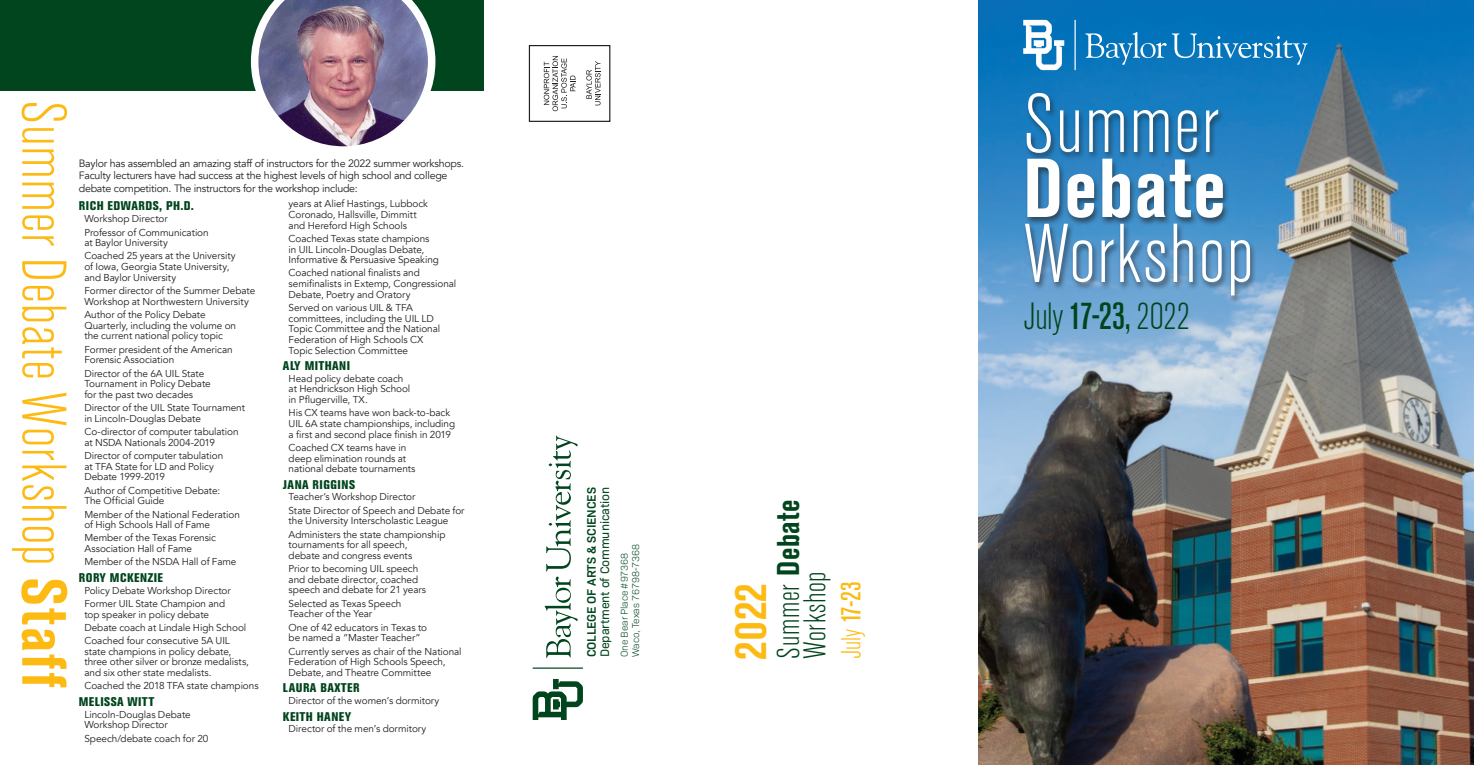
<style>
.page{position:relative;width:1474px;height:765px;background:#fff}
.page>*{position:absolute;margin:0;border:0;box-sizing:border-box;transform-origin:0 0}
.t1{font:300 condensed 82.5px/65px "Akzidenz Grotesk BE";letter-spacing:.02em;color:#fff}
.t2{font:300 condensed 62.5px "Akzidenz Grotesk BE";letter-spacing:.015em;color:#fcba13}
.t3{font:700 condensed 46.25px "Akzidenz Grotesk BE";color:#fcba13}
.t4{font:300 condensed 37.5px "Akzidenz Grotesk BE";color:#00451d}
.t5{font:300 condensed 31.25px "Akzidenz Grotesk BE";letter-spacing:.02em;color:#00451d}
.t6{font:500 condensed 27.5px "Akzidenz Grotesk BE";color:#fcba13}
.Names{font:800 condensed 12.5px "Akzidenz Grotesk BE";letter-spacing:.04em;color:#00451d}
.t7{font:12.5px "Bio Sans";letter-spacing:-.01em;color:#00451d}
.t8{font:600 12.5px "Bio Sans";letter-spacing:-.01em;color:#00451d}
.Body{font:10.62px/12.8px "Avenir";letter-spacing:-.02em;color:#231f20}
.List{font:10px/10.6px "Avenir";letter-spacing:-.005em;color:#231f20}
._1_Subheads{font:300 10px "Bio Sans";letter-spacing:-.005em;color:#00451d}
.s1{font-weight:700}
.s2{font-weight:300}
.s3{font-weight:500}
</style>
<div class="page">
<div style="left:0;top:0;width:484px;height:90px;background:#00451d"></div>
<img style="left:251px;top:0;width:184px;height:147px">
<svg style="left:544px;top:56px;width:31px;height:55px"></svg>
<svg style="left:586px;top:61px;width:14px;height:44px"></svg>
<div style="left:529px;top:45px;width:81px;height:77px;border:1px solid #231f20"></div>
<img style="left:979px;top:0;width:495px;height:765px">
<div style="left:1023px;top:92px;width:234px;height:212px;background:#231f20;opacity:.6"></div>
<svg style="left:533px;top:436px;width:50px;height:233px"></svg>
<svg style="left:533px;top:679px;width:50px;height:41px"></svg>
<svg style="left:1074px;top:20px;width:233px;height:50px;background:#1f82c2"></svg>
<svg style="left:1023px;top:20px;width:41px;height:50px"></svg>
<p class="t2" style="left:77px;top:100px;width:589px;rotate:90deg">Summer Debate Workshop <span class="s1">Staff</span></p>
<p class="Body" style="left:79px;top:157px;width:387px">Baylor has assembled an amazing staff of instructors for the 2022 summer workshops.<br>Faculty lecturers have had success at the highest levels of high school and college debate competition. The instructors for the workshop include:</p>
<p class="Names" style="left:79px;top:199px;width:117px">RICH EDWARDS, PH.D.</p>
<p class="List" style="left:84px;top:214px;width:85px">Workshop Director</p>
<p class="List" style="left:84px;top:227px;width:126px">Professor of Communication at Baylor University</p>
<p class="List" style="left:84px;top:251px;width:153px">Coached 25 years at the University of Iowa, Georgia State University, and Baylor University</p>
<p class="List" style="left:84px;top:285px;width:172px">Former director of the Summer Debate<br>Workshop at Northwestern University</p>
<p class="List" style="left:84px;top:309px;width:153px">Author of the Policy Debate<br>Quarterly, including the volume on the current national policy topic</p>
<p class="List" style="left:84px;top:344px;width:150px">Former president of the American<br>Forensic Association</p>
<p class="List" style="left:84px;top:368px;width:128px">Director of the 6A UIL State<br>Tournament in Policy Debate for the past two decades</p>
<p class="List" style="left:84px;top:403px;width:162px">Director of the UIL State Tournament in Lincoln-Douglas Debate</p>
<p class="List" style="left:84px;top:426px;width:156px">Co-director of computer tabulation at NSDA Nationals 2004-2019</p>
<p class="List" style="left:84px;top:450px;width:140px">Director of computer tabulation at TFA State for LD and Policy<br>Debate 1999-2019</p>
<p class="List" style="left:84px;top:485px;width:137px">Author of Competitive Debate:<br>The Official Guide</p>
<p class="List" style="left:84px;top:509px;width:157px">Member of the National Federation of High Schools Hall of Fame</p>
<p class="List" style="left:84px;top:533px;width:133px">Member of the Texas Forensic<br>Association Hall of Fame</p>
<p class="List" style="left:84px;top:557px;width:154px">Member of the NSDA Hall of Fame</p>
<p class="Names" style="left:79px;top:570px;width:86px">RORY MCKENZIE</p>
<p class="List" style="left:84px;top:585px;width:148px">Policy Debate Workshop Director</p>
<p class="List" style="left:84px;top:598px;width:142px">Former UIL State Champion and top speaker in policy debate</p>
<p class="List" style="left:84px;top:622px;width:163px">Debate coach at Lindale High School</p>
<p class="List" style="left:84px;top:636px;width:166px">Coached four consecutive 5A UIL state champions in policy debate, three other silver or bronze medalists, and six other state medalists.</p>
<p class="List" style="left:84px;top:681px;width:176px">Coached the 2018 TFA state champions</p>
<p class="Names" style="left:79px;top:694px;width:77px">MELISSA WITT</p>
<p class="List" style="left:84px;top:709px;width:108px">Lincoln-Douglas Debate<br>Workshop Director</p>
<p class="List" style="left:84px;top:733px;width:125px">Speech/debate coach for 20</p>
<p class="List" style="left:289px;top:199px;width:141px">years at Alief Hastings, Lubbock<br>Coronado, Hallsville, Dimmitt and Hereford High Schools</p>
<p class="List" style="left:289px;top:233px;width:152px">Coached Texas state champions in UIL Lincoln-Douglas Debate,<br>Informative &amp; Persuasive Speaking</p>
<p class="List" style="left:289px;top:268px;width:169px">Coached national finalists and semifinalists in Extemp, Congressional<br>Debate, Poetry and Oratory</p>
<p class="List" style="left:289px;top:302px;width:153px">Served on various UIL &amp; TFA committees, including the UIL LD<br>Topic Committee and the National<br>Federation of High Schools CX<br>Topic Selection Committee</p>
<p class="Names" style="left:283px;top:358px;width:69px">ALY MITHANI</p>
<p class="List" style="left:289px;top:373px;width:123px">Head policy debate coach at Hendrickson High School in Pflugerville, TX.</p>
<p class="List" style="left:289px;top:408px;width:168px">His CX teams have won back-to-back<br>UIL 6A state championships, including a first and second place finish in 2019</p>
<p class="List" style="left:289px;top:442px;width:128px">Coached CX teams have in deep elimination rounds at national debate tournaments</p>
<p class="Names" style="left:283px;top:477px;width:74px">JANA RIGGINS</p>
<p class="List" style="left:289px;top:492px;width:128px">Teacher’s Workshop Director</p>
<p class="List" style="left:289px;top:505px;width:178px">State Director of Speech and Debate for the University Interscholastic League</p>
<p class="List" style="left:289px;top:529px;width:158px">Administers the state championship tournaments for all speech,<br>debate and congress events</p>
<p class="List" style="left:289px;top:564px;width:139px">Prior to becoming UIL speech and debate director, coached speech and debate for 21 years</p>
<p class="List" style="left:289px;top:598px;width:114px">Selected as Texas Speech<br>Teacher of the Year</p>
<p class="List" style="left:289px;top:622px;width:140px">One of 42 educators in Texas to be named a “Master Teacher”</p>
<p class="List" style="left:289px;top:646px;width:175px">Currently serves as chair of the National<br>Federation of High Schools Speech,<br>Debate, and Theatre Committee</p>
<p class="Names" style="left:283px;top:681px;width:78px">LAURA BAXTER</p>
<p class="List" style="left:289px;top:696px;width:152px">Director of the women’s dormitory</p>
<p class="Names" style="left:283px;top:709px;width:70px">KEITH HANEY</p>
<p class="List" style="left:289px;top:724px;width:139px">Director of the men’s dormitory</p>
<p class="t8" style="left:582px;top:657px;width:171px;rotate:-90deg">COLLEGE OF ARTS &amp; SCIENCES</p>
<p class="t7" style="left:595px;top:657px;width:172px;rotate:-90deg">Department of Communication</p>
<p class="_1_Subheads" style="left:617px;top:657px;width:106px;rotate:-90deg">One Bear Place #97368</p>
<p class="_1_Subheads" style="left:628px;top:657px;width:115px;rotate:-90deg">Waco, Texas 76798-7368</p>
<p class="t3" style="left:724px;top:660px;width:78px;rotate:-90deg">2022</p>
<p class="t5" style="left:772px;top:659px;width:161px;rotate:-90deg">Summer <span class="s1">Debate</span></p>
<p class="t5" style="left:798px;top:659px;width:89px;rotate:-90deg">Workshop</p>
<p class="t6" style="left:836px;top:659px;width:79px;rotate:-90deg"><span class="s2">July</span> 17-23</p>
<p class="t1" style="left:1023px;top:93px;width:197px">Summer</p>
<p class="t1" style="left:1023px;top:158px;width:232px"><span class="s1">Debate<br></span>Workshop</p>
<p class="t4" style="left:1023px;top:296px;width:168px">July<span class="s3">17-23,</span> 2022</p>
</div>
